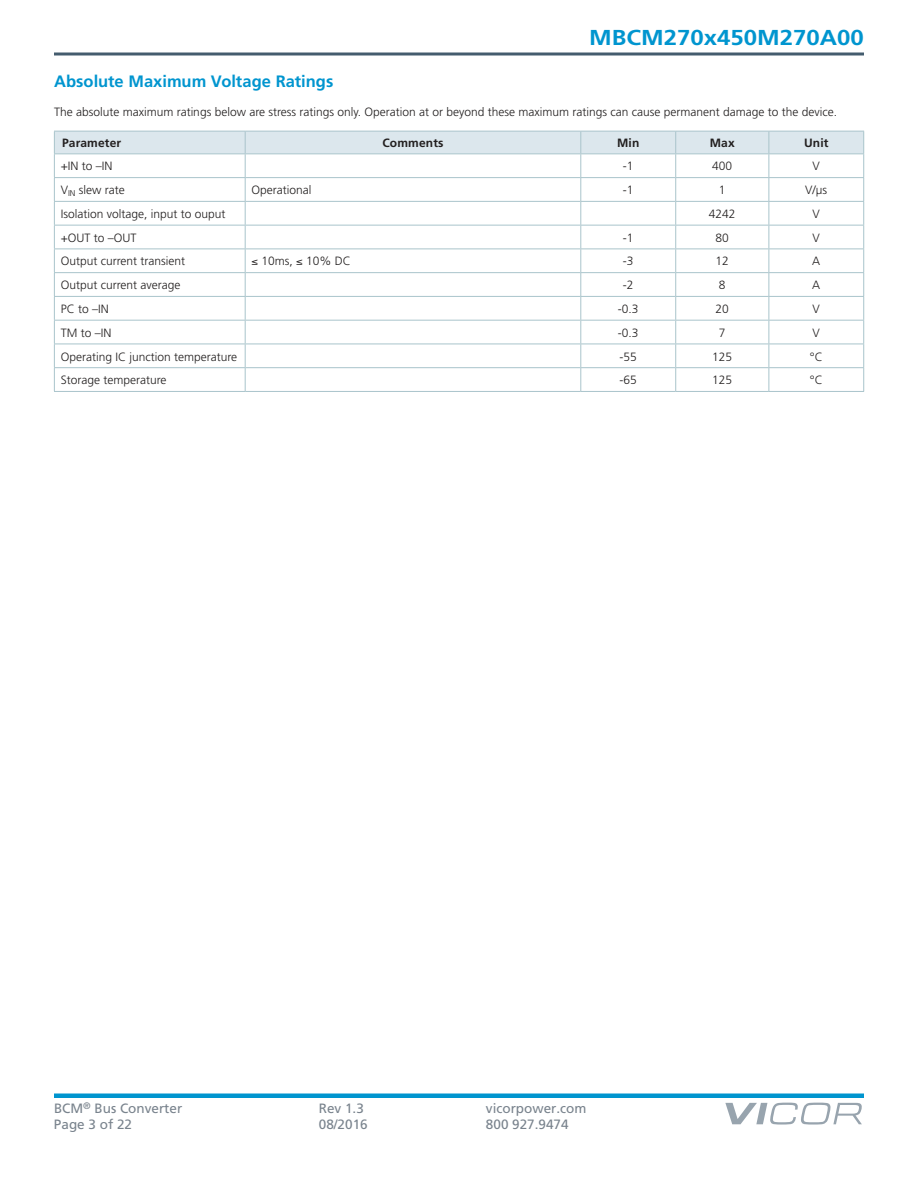
<style>
.page{position:relative;width:918px;height:1188px;background:#fff}
.page>*{position:absolute;margin:0;border:0;box-sizing:border-box;transform-origin:0 0}
.t1{font:700 21.6px "Frutiger";color:#0095cf;scale:1.11 1}
.t2{font:700 16.5px "Frutiger";color:#0095cf}
.t3{font:13.5px "Frutiger";color:#79838d}
.t4{font:300 12px "Frutiger";color:#221f1f}
.t5{font:700 12px "Frutiger";letter-spacing:.015em;color:#221f1f}
</style>
<div class="page">
<div style="left:54px;top:1093px;width:810px;height:5px;background:#0095cf"></div>
<hr style="left:54px;top:52px;width:810px;height:3px;background:#445c6e">
<svg style="left:725px;top:1103px;width:137px;height:22px"></svg>
<svg style="left:54px;top:131px;width:810px;height:260px"></svg>
<hr style="left:54px;top:391px;width:191px;height:1px;background:#a9c4cb">
<hr style="left:245px;top:391px;width:336px;height:1px;background:#a9c4cb">
<hr style="left:581px;top:391px;width:95px;height:1px;background:#a9c4cb">
<hr style="left:676px;top:391px;width:93px;height:1px;background:#a9c4cb">
<hr style="left:769px;top:391px;width:95px;height:1px;background:#a9c4cb">
<h1 class="t1" style="left:589px;top:25px;width:249px">MBCM270x450M270A00</h1>
<h2 class="t2" style="left:54px;top:75px;width:281px">Absolute Maximum Voltage Ratings</h2>
<p class="t4" style="left:54px;top:107px;width:785px">The absolute maximum ratings below are stress ratings only. Operation at or beyond these maximum ratings can cause permanent damage to the device.</p>
<p class="t5" style="left:62px;top:138px;width:61px">Parameter</p>
<p class="t5" style="left:382px;top:138px;width:63px">Comments</p>
<p class="t5" style="left:617px;top:138px;width:24px">Min</p>
<p class="t5" style="left:710px;top:138px;width:27px">Max</p>
<p class="t5" style="left:804px;top:138px;width:26px">Unit</p>
<p class="t4" style="left:61px;top:161px;width:53px">+IN to –IN</p>
<p class="t4" style="left:623px;top:161px;width:12px">-1</p>
<p class="t4" style="left:712px;top:161px;width:22px">400</p>
<p class="t4" style="left:813px;top:161px;width:9px">V</p>
<p class="t4" style="left:61px;top:185px;width:66px">V<sub>IN</sub> slew rate</p>
<p class="t4" style="left:252px;top:185px;width:61px">Operational</p>
<p class="t4" style="left:623px;top:185px;width:12px">-1</p>
<p class="t4" style="left:719px;top:185px;width:8px">1</p>
<p class="t4" style="left:805px;top:185px;width:24px">V/µs</p>
<p class="t4" style="left:61px;top:209px;width:166px">Isolation voltage, input to ouput</p>
<p class="t4" style="left:709px;top:209px;width:28px">4242</p>
<p class="t4" style="left:813px;top:209px;width:9px">V</p>
<p class="t4" style="left:61px;top:233px;width:77px">+OUT to –OUT</p>
<p class="t4" style="left:623px;top:233px;width:12px">-1</p>
<p class="t4" style="left:716px;top:233px;width:15px">80</p>
<p class="t4" style="left:813px;top:233px;width:9px">V</p>
<p class="t4" style="left:61px;top:256px;width:126px">Output current transient</p>
<p class="t4" style="left:252px;top:256px;width:101px">≤ 10ms, ≤ 10% DC</p>
<p class="t4" style="left:623px;top:256px;width:12px">-3</p>
<p class="t4" style="left:716px;top:256px;width:15px">12</p>
<p class="t4" style="left:812px;top:256px;width:10px">A</p>
<p class="t4" style="left:61px;top:280px;width:121px">Output current average</p>
<p class="t4" style="left:623px;top:280px;width:12px">-2</p>
<p class="t4" style="left:719px;top:280px;width:8px">8</p>
<p class="t4" style="left:812px;top:280px;width:10px">A</p>
<p class="t4" style="left:61px;top:304px;width:50px">PC to –IN</p>
<p class="t4" style="left:618px;top:304px;width:22px">-0.3</p>
<p class="t4" style="left:716px;top:304px;width:15px">20</p>
<p class="t4" style="left:813px;top:304px;width:9px">V</p>
<p class="t4" style="left:61px;top:328px;width:52px">TM to –IN</p>
<p class="t4" style="left:618px;top:328px;width:22px">-0.3</p>
<p class="t4" style="left:719px;top:328px;width:8px">7</p>
<p class="t4" style="left:813px;top:328px;width:9px">V</p>
<p class="t4" style="left:61px;top:351px;width:178px">Operating IC junction temperature</p>
<p class="t4" style="left:620px;top:351px;width:19px">-55</p>
<p class="t4" style="left:712px;top:351px;width:22px">125</p>
<p class="t4" style="left:810px;top:351px;width:14px">°C</p>
<p class="t4" style="left:61px;top:375px;width:107px">Storage temperature</p>
<p class="t4" style="left:620px;top:375px;width:19px">-65</p>
<p class="t4" style="left:712px;top:375px;width:22px">125</p>
<p class="t4" style="left:810px;top:375px;width:14px">°C</p>
<p class="t3" style="left:54px;top:1103px;width:130px">BCM<sup>®</sup> Bus Converter</p>
<p class="t3" style="left:319px;top:1103px;width:47px">Rev 1.3</p>
<p class="t3" style="left:486px;top:1103px;width:102px">vicorpower.com</p>
<p class="t3" style="left:54px;top:1119px;width:80px">Page 3 of 22</p>
<p class="t3" style="left:319px;top:1119px;width:50px">08/2016</p>
<p class="t3" style="left:486px;top:1119px;width:84px">800 927.9474</p>
</div>
